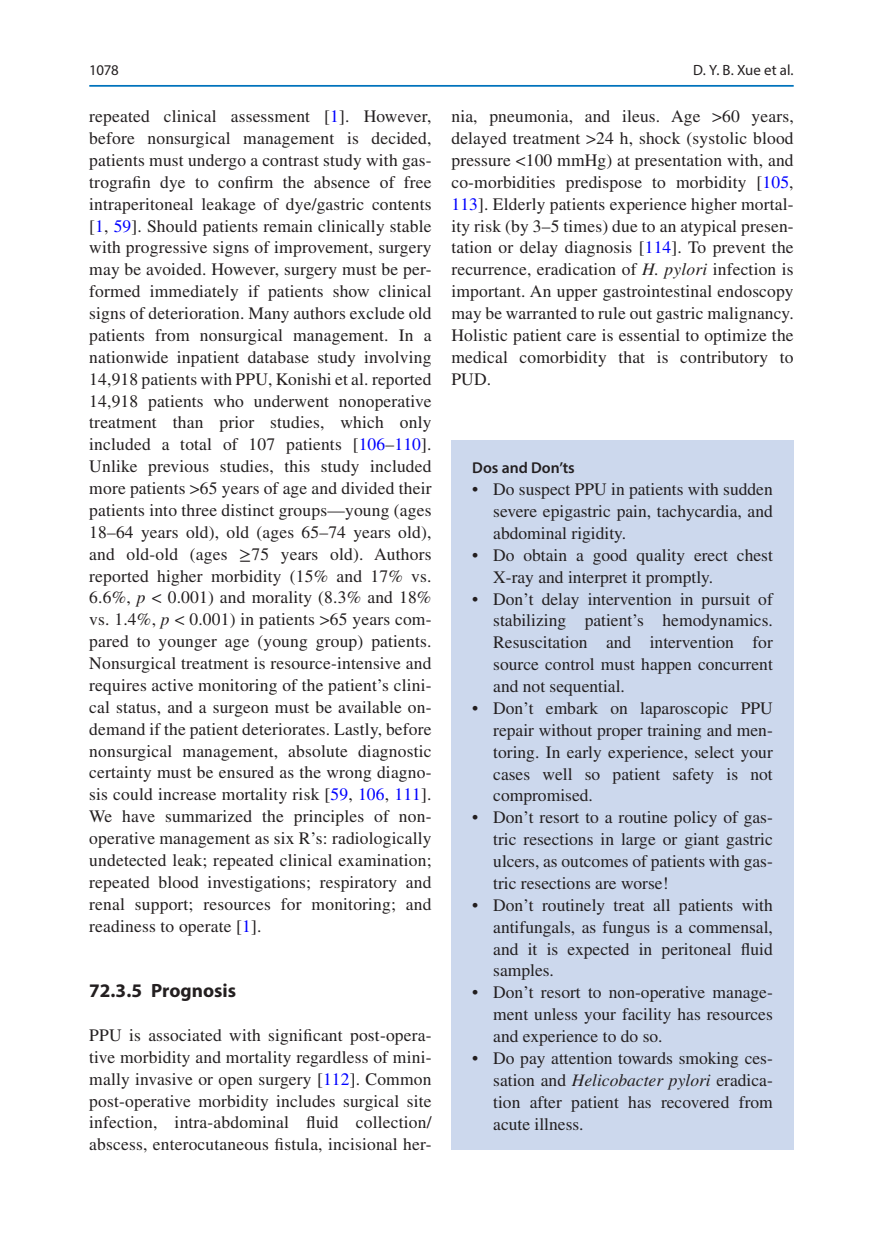
<style>
.page{position:relative;width:883px;height:1260px;background:#fff}
.page>*{position:absolute;margin:0;border:0;box-sizing:border-box;transform-origin:0 0}
._2_hd{font:700 19.25px "Myriad Pro";color:#231f20}
.Text_flush{font:17.5px/21.9px "Times LT Std";color:#231f20;text-align:justify}
.B_1hd_Overview{font:600 15.75px "Myriad Pro";color:#231f20}
.t1{font:14.88px "Myriad Pro";letter-spacing:-.015em;color:#231f20}
.s1{color:#00f}
.s2{font-family:"STIX General"}
.s3{font-style:italic}
</style>
<div class="page">
<div style="left:451px;top:441px;width:343px;height:709px;background:#ccd8ed"></div>
<hr style="left:89px;top:85px;width:705px;height:2px;background:#0073bc">
<p class="t1" style="left:89px;top:61px;width:31px">1078</p>
<p class="Text_flush" style="left:89px;top:105px;width:344px">repeated clinical assessment [<span class="s1">1</span>]. However, before nonsurgical management is decided, patients must undergo a contrast study with gas&shy;trografin dye to confirm the absence of free intraperitoneal leakage of dye/gastric contents [<span class="s1">1</span>, <span class="s1">59</span>]. Should patients remain clinically stable with progressive signs of improvement, surgery may be avoided. However, surgery must be per&shy;formed immediately if patients show clinical signs of deterioration. Many authors exclude old patients from nonsurgical management. In a nationwide inpatient database study involving 14,918 patients with PPU, Konishi et al. reported 14,918 patients who underwent nonoperative treatment than prior studies, which only included a total of 107 patients [<span class="s1">106</span>–<span class="s1">110</span>].<br>Unlike previous studies, this study included more patients &gt;65 years of age and divided their patients into three distinct groups—young (ages 18–64 years old), old (ages 65–74 years old), and old-old (ages <span class="s2">≥</span>75 years old). Authors reported higher morbidity (15% and 17% vs.<br>6.6%, <span class="s3">p</span> &lt; 0.001) and morality (8.3% and 18% vs. 1.4%, <span class="s3">p</span> &lt; 0.001) in patients &gt;65 years com&shy;pared to younger age (young group) patients.<br>Nonsurgical treatment is resource-intensive and requires active monitoring of the patient’s clini&shy;cal status, and a surgeon must be available on&shy;demand if the patient deteriorates. Lastly, before nonsurgical management, absolute diagnostic certainty must be ensured as the wrong diagno&shy;sis could increase mortality risk [<span class="s1">59</span>, <span class="s1">106</span>, <span class="s1">111</span>].<br>We have summarized the principles of non&shy;operative management as six R’s: radiologically undetected leak; repeated clinical examination; repeated blood investigations; respiratory and renal support; resources for monitoring; and readiness to operate [<span class="s1">1</span>].</p>
<h3 class="_2_hd" style="left:89px;top:978px;width:148px">72.3.5 Prognosis</h3>
<p class="Text_flush" style="left:89px;top:1024px;width:344px">PPU is associated with significant post-opera&shy;tive morbidity and mortality regardless of mini&shy;mally invasive or open surgery [<span class="s1">112</span>]. Common post-operative morbidity includes surgical site infection, intra-abdominal fluid collection/ abscess, enterocutaneous fistula, incisional her-</p>
<p class="t1" style="left:693px;top:61px;width:102px">D. Y. B. Xue et al.</p>
<p class="Text_flush" style="left:451px;top:105px;width:344px">nia, pneumonia, and ileus. Age &gt;60 years, delayed treatment &gt;24 h, shock (systolic blood pressure &lt;100 mmHg) at presentation with, and co-morbidities predispose to morbidity [<span class="s1">105</span>, <span class="s1">113</span>]. Elderly patients experience higher mortal&shy;ity risk (by 3–5 times) due to an atypical presen&shy;tation or delay diagnosis [<span class="s1">114</span>]. To prevent the recurrence, eradication of <span class="s3">H. pylori</span> infection is important. An upper gastrointestinal endoscopy may be warranted to rule out gastric malignancy.<br>Holistic patient care is essential to optimize the medical comorbidity that is contributory to PUD.</p>
<p class="B_1hd_Overview" style="left:472px;top:458px;width:104px">Dos and Don’ts</p>
<p class="Text_flush" style="left:493px;top:478px;width:281px;text-indent:-21px">• Do suspect PPU in patients with sudden severe epigastric pain, tachycardia, and abdominal rigidity.</p>
<p class="Text_flush" style="left:493px;top:544px;width:281px;text-indent:-21px">• Do obtain a good quality erect chest<br>X-ray and interpret it promptly.</p>
<p class="Text_flush" style="left:493px;top:588px;width:281px;text-indent:-21px">• Don’t delay intervention in pursuit of stabilizing patient’s hemodynamics.<br>Resuscitation and intervention for source control must happen concurrent and not sequential.</p>
<p class="Text_flush" style="left:493px;top:697px;width:281px;text-indent:-21px">• Don’t embark on laparoscopic PPU repair without proper training and men&shy;toring. In early experience, select your cases well so patient safety is not compromised.</p>
<p class="Text_flush" style="left:493px;top:806px;width:281px;text-indent:-21px">• Don’t resort to a routine policy of gas&shy;tric resections in large or giant gastric ulcers, as outcomes of patients with gas&shy;tric resections are worse!</p>
<p class="Text_flush" style="left:493px;top:894px;width:281px;text-indent:-21px">• Don’t routinely treat all patients with antifungals, as fungus is a commensal, and it is expected in peritoneal fluid samples.</p>
<p class="Text_flush" style="left:493px;top:981px;width:281px;text-indent:-21px">• Don’t resort to non-operative manage&shy;ment unless your facility has resources and experience to do so.</p>
<p class="Text_flush" style="left:493px;top:1047px;width:281px;text-indent:-21px">• Do pay attention towards smoking ces&shy;sation and <span class="s3">Helicobacter pylori</span> eradica&shy;tion after patient has recovered from acute illness.</p>
</div>
